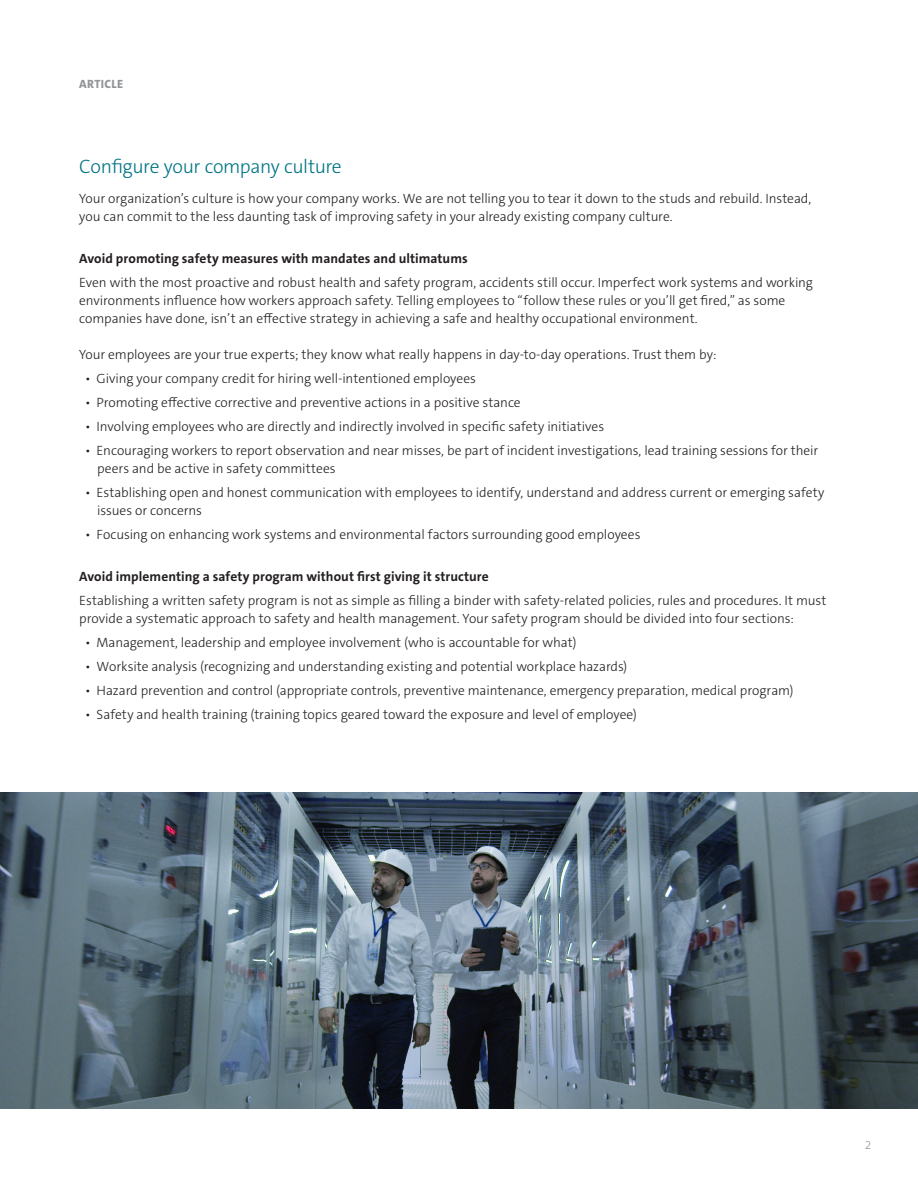
<style>
.page{position:relative;width:918px;height:1188px;background:#fff}
.page>*{position:absolute;margin:0;border:0;box-sizing:border-box;transform-origin:0 0}
.Body_Copy{font:300 19.5px "The Sans C5";letter-spacing:-.02em;color:#007584}
.Body_Copy-2{font:300 13.5px/18px "The Sans C5";letter-spacing:-.005em;color:#231f20}
.Body_Copy-3{font:700 13.5px "The Sans C5";letter-spacing:.005em;color:#231f20}
.Upper_Corner_Catagor{font:800 12px "The Sans C5";letter-spacing:.03em;color:#939598}
.Page_Numbers{font:300 12px "The Sans C5";color:#939598}
</style>
<div class="page">
<img style="left:0;top:792px;width:918px;height:317px">
<p class="Upper_Corner_Catagor" style="left:79px;top:77px;width:46px">ARTICLE</p>
<p class="Body_Copy" style="left:79px;top:154px;width:264px">Configure your company culture</p>
<p class="Body_Copy-2" style="left:79px;top:189px;width:734px">Your organization’s culture is how your company works. We are not telling you to tear it down to the studs and rebuild. Instead, you can commit to the less daunting task of improving safety in your already existing company culture.</p>
<p class="Body_Copy-3" style="left:79px;top:250px;width:390px">Avoid promoting safety measures with mandates and ultimatums</p>
<p class="Body_Copy-2" style="left:79px;top:273px;width:735px">Even with the most proactive and robust health and safety program, accidents still occur. Imperfect work systems and working environments influence how workers approach safety. Telling employees to “follow these rules or you’ll get fired,” as some companies have done, isn’t an effective strategy in achieving a safe and healthy occupational environment.</p>
<p class="Body_Copy-2" style="left:79px;top:345px;width:639px">Your employees are your true experts; they know what really happens in day-to-day operations. Trust them by:</p>
<p class="Body_Copy-2" style="left:85px;top:369px;width:393px">• Giving your company credit for hiring well-intentioned employees</p>
<p class="Body_Copy-2" style="left:85px;top:393px;width:437px">• Promoting effective corrective and preventive actions in a positive stance</p>
<p class="Body_Copy-2" style="left:85px;top:417px;width:521px">• Involving employees who are directly and indirectly involved in specific safety initiatives</p>
<p class="Body_Copy-2" style="left:97px;top:441px;width:723px;text-indent:-12px">• Encouraging workers to report observation and near misses, be part of incident investigations, lead training sessions for their peers and be active in safety committees</p>
<p class="Body_Copy-2" style="left:97px;top:483px;width:729px;text-indent:-12px">• Establishing open and honest communication with employees to identify, understand and address current or emerging safety issues or concerns</p>
<p class="Body_Copy-2" style="left:85px;top:525px;width:557px">• Focusing on enhancing work systems and environmental factors surrounding good employees</p>
<p class="Body_Copy-3" style="left:79px;top:568px;width:411px">Avoid implementing a safety program without first giving it structure</p>
<p class="Body_Copy-2" style="left:79px;top:591px;width:749px">Establishing a written safety program is not as simple as filling a binder with safety-related policies, rules and procedures. It must provide a systematic approach to safety and health management. Your safety program should be divided into four sections:</p>
<p class="Body_Copy-2" style="left:85px;top:633px;width:493px">• Management, leadership and employee involvement (who is accountable for what)</p>
<p class="Body_Copy-2" style="left:85px;top:657px;width:544px">• Worksite analysis (recognizing and understanding existing and potential workplace hazards)</p>
<p class="Body_Copy-2" style="left:85px;top:681px;width:710px">• Hazard prevention and control (appropriate controls, preventive maintenance, emergency preparation, medical program)</p>
<p class="Body_Copy-2" style="left:85px;top:705px;width:553px">• Safety and health training (training topics geared toward the exposure and level of employee)</p>
<p class="Page_Numbers" style="left:865px;top:1137px;width:8px">2</p>
</div>
